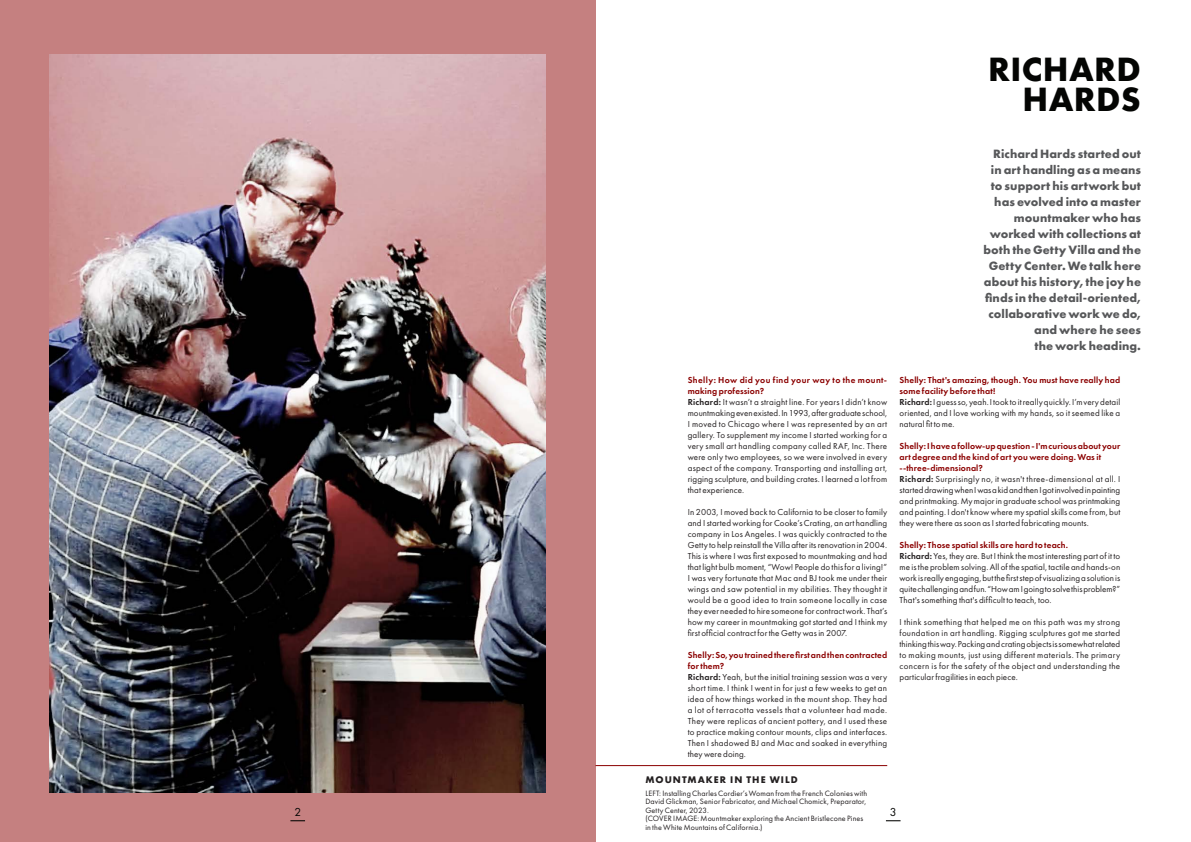
<style>
.page{position:relative;width:1191px;height:842px;background:#fff}
.page>*{position:absolute;margin:0;border:0;box-sizing:border-box;transform-origin:0 0}
.t1{font:700 35px/30px "Futura PT";letter-spacing:.01em;color:#040503;text-align:right}
.t2{font:700 12.5px/16px "Futura PT";letter-spacing:.005em;color:#57585a;text-align:right}
.t3{font:12px "Futura PT";color:#040503}
.t4{font:700 10px "Futura PT";letter-spacing:.1em;color:#231f20}
.t5{font:9px/11px "Futura PT";letter-spacing:.015em;color:#231f20}
.t6{font:8px/8.5px "Futura PT";letter-spacing:.015em;color:#231f20}
.s1{font-weight:600;color:#8b0000}
.s2{font-weight:600}
</style>
<div class="page">
<div style="left:0;top:0;width:595px;height:842px;background:#c58080"></div>
<svg style="left:290px;top:820px;width:15px;height:1px"></svg>
<svg style="left:886px;top:820px;width:14px;height:1px"></svg>
<hr style="left:595px;top:765px;width:292px;height:1px;background:#8b0000">
<img style="left:50px;top:54px;width:495px;height:738px">
<h1 class="t1" style="left:988px;top:53px;width:154px">RICHARD<br>HARDS</h1>
<p class="t5" style="left:687px;top:374px;width:201px"><span class="s1">Shelly: How did you find your way to the mount&shy;making profession?<br></span><span class="s2">Richard:</span> It wasn’t a straight line. For years I didn’t know mountmaking even existed. In 1993, after graduate school, I moved to Chicago where I was represented by an art gallery. To supplement my income I started working for a very small art handling company called RAF, Inc. There were only two employees, so we were involved in every aspect of the company. Transporting and installing art, rigging sculpture, and building crates. I learned a lot from that experience.</p>
<p class="t5" style="left:687px;top:506px;width:201px;text-align:justify">In 2003, I moved back to California to be closer to family and I started working for Cooke’s Crating, an art handling company in Los Angeles. I was quickly contracted to the Getty to help reinstall the Villa after its renovation in 2004.<br>This is where I was first exposed to mountmaking and had that light bulb moment, “Wow! People do this for a living!” I was very fortunate that Mac and BJ took me under their wings and saw potential in my abilities. They thought it would be a good idea to train someone locally in case they ever needed to hire someone for contract work. That’s how my career in mountmaking got started and I think my first official contract for the Getty was in 2007.</p>
<p class="t5" style="left:687px;top:649px;width:201px"><span class="s1">Shelly: So, you trained there first and then contracted for them?<br></span><span class="s2">Richard:</span> Yeah, but the initial training session was a very short time. I think I went in for just a few weeks to get an idea of how things worked in the mount shop. They had a lot of terracotta vessels that a volunteer had made.<br>They were replicas of ancient pottery, and I used these to practice making contour mounts, clips and interfaces.<br>Then I shadowed BJ and Mac and soaked in everything they were doing.</p>
<p class="t4" style="left:645px;top:773px;width:154px">MOUNTMAKER IN THE WILD</p>
<p class="t2" style="left:983px;top:146px;width:159px">Richard Hards started out in art handling as a means to support his artwork but has evolved into a master mountmaker who has worked with collections at both the Getty Villa and the<br>Getty Center. We talk here about his history, the joy he finds in the detail-oriented, collaborative work we do, and where he sees<br>the work heading.</p>
<p class="t5" style="left:899px;top:374px;width:222px"><span class="s1">Shelly: That's amazing, though. You must have really had some facility before that!<br></span><span class="s2">Richard:</span> I guess so, yeah. I took to it really quickly. I’m very detail oriented, and I love working with my hands, so it seemed like a natural fit to me.</p>
<p class="t5" style="left:899px;top:440px;width:222px"><span class="s1">Shelly: I have a follow-up question - I'm curious about your art degree and the kind of art you were doing. Was it --three-dimensional?<br></span><span class="s2">Richard:</span> Surprisingly no, it wasn't three-dimensional at all. I started drawing when I was a kid and then I got involved in painting and printmaking. My major in graduate school was printmaking and painting. I don't know where my spatial skills come from, but they were there as soon as I started fabricating mounts.</p>
<p class="t5" style="left:899px;top:539px;width:222px"><span class="s1">Shelly: Those spatial skills are hard to teach.<br></span><span class="s2">Richard:</span> Yes, they are. But I think the most interesting part of it to me is the problem solving. All of the spatial, tactile and hands-on work is really engaging, but the first step of visualizing a solution is quite challenging and fun. “How am I going to solve this problem?” That's something that's difficult to teach, too.</p>
<p class="t5" style="left:899px;top:616px;width:222px;text-align:justify">I think something that helped me on this path was my strong foundation in art handling. Rigging sculptures got me started thinking this way. Packing and crating objects is somewhat related to making mounts, just using different materials. The primary concern is for the safety of the object and understanding the particular fragilities in each piece.</p>
<p class="t6" style="left:645px;top:789px;width:223px">LEFT: Installing Charles Cordier’s Woman from the French Colonies with David Glickman, Senior Fabricator, and Michael Chomick, Preparator, Getty Center, 2023.<br>(COVER IMAGE: Mountmaker exploring the Ancient Bristlecone Pines in the White Mountains of California.)</p>
<h3 class="t3" style="left:294px;top:805px;width:8px">2</h3>
<h3 class="t3" style="left:890px;top:805px;width:8px">3</h3>
</div>
